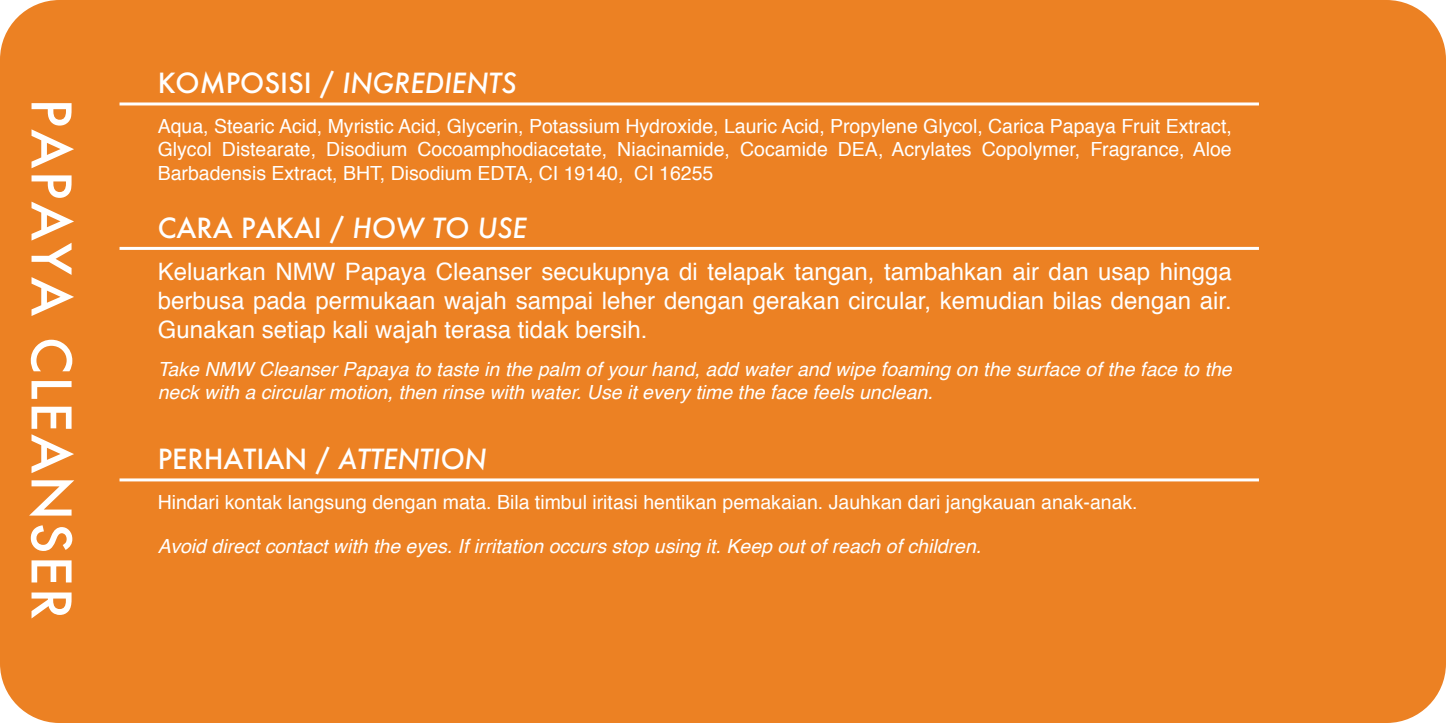
<style>
.page{position:relative;width:1446px;height:723px;background:#ec8123}
.page>*{position:absolute;margin:0;border:0;box-sizing:border-box;transform-origin:0 0}
.t1{font:500 53.1px "Futura";letter-spacing:.04em;color:#fff}
.t2{font:500 27px "Futura";color:#fff}
.t3{font:italic 500 27px "Futura";color:#fff}
.t4{font:24px/28.8px "Helvetica";color:#fff;text-align:justify}
.t5{font:19.5px/23.4px "Helvetica";color:#fff;text-align:justify}
.t6{font:italic 19.5px/23.4px "Helvetica";color:#fff}
.s1{font-style:normal}
.s2{font-style:italic}
</style>
<div class="page">
<hr style="left:120px;top:102px;width:1139px;height:3px;background:#fff">
<hr style="left:120px;top:247px;width:1139px;height:3px;background:#fff">
<hr style="left:120px;top:478px;width:1139px;height:3px;background:#fff">
<h1 class="t1" style="left:88px;top:98px;width:523px;rotate:90deg">PAPAYA CLEANSER</h1>
<h2 class="t3" style="left:158px;top:65px;width:360px"><span class="s1">KOMPOSISI /</span> INGREDIENTS</h2>
<p class="t5" style="left:158px;top:115px;width:1075px">Aqua, Stearic Acid, Myristic Acid, Glycerin, Potassium Hydroxide, Lauric Acid, Propylene Glycol, Carica Papaya Fruit Extract, Glycol Distearate, Disodium Cocoamphodiacetate, Niacinamide, Cocamide DEA, Acrylates Copolymer, Fragrance, Aloe Barbadensis Extract, BHT, Disodium EDTA, CI 19140, CI 16255</p>
<h2 class="t2" style="left:158px;top:209px;width:371px">CARA PAKAI / <span class="s2">HOW TO USE</span></h2>
<p class="t4" style="left:158px;top:258px;width:1076px">Keluarkan NMW Papaya Cleanser secukupnya di telapak tangan, tambahkan air dan usap hingga berbusa pada permukaan wajah sampai leher dengan gerakan circular, kemudian bilas dengan air.<br>Gunakan setiap kali wajah terasa tidak bersih.</p>
<p class="t6" style="left:158px;top:358px;width:1075px">Take NMW Cleanser Papaya to taste in the palm of your hand, add water and wipe foaming on the surface of the face to the neck with a circular motion, then rinse with water. Use it every time the face feels unclean.</p>
<h2 class="t2" style="left:158px;top:441px;width:330px">PERHATIAN / <span class="s2">ATTENTION</span></h2>
<p class="t5" style="left:158px;top:491px;width:981px">Hindari kontak langsung dengan mata. Bila timbul iritasi hentikan pemakaian. Jauhkan dari jangkauan anak-anak.</p>
<p class="t6" style="left:158px;top:535px;width:825px">Avoid direct contact with the eyes. If irritation occurs stop using it. Keep out of reach of children.</p>
</div>
